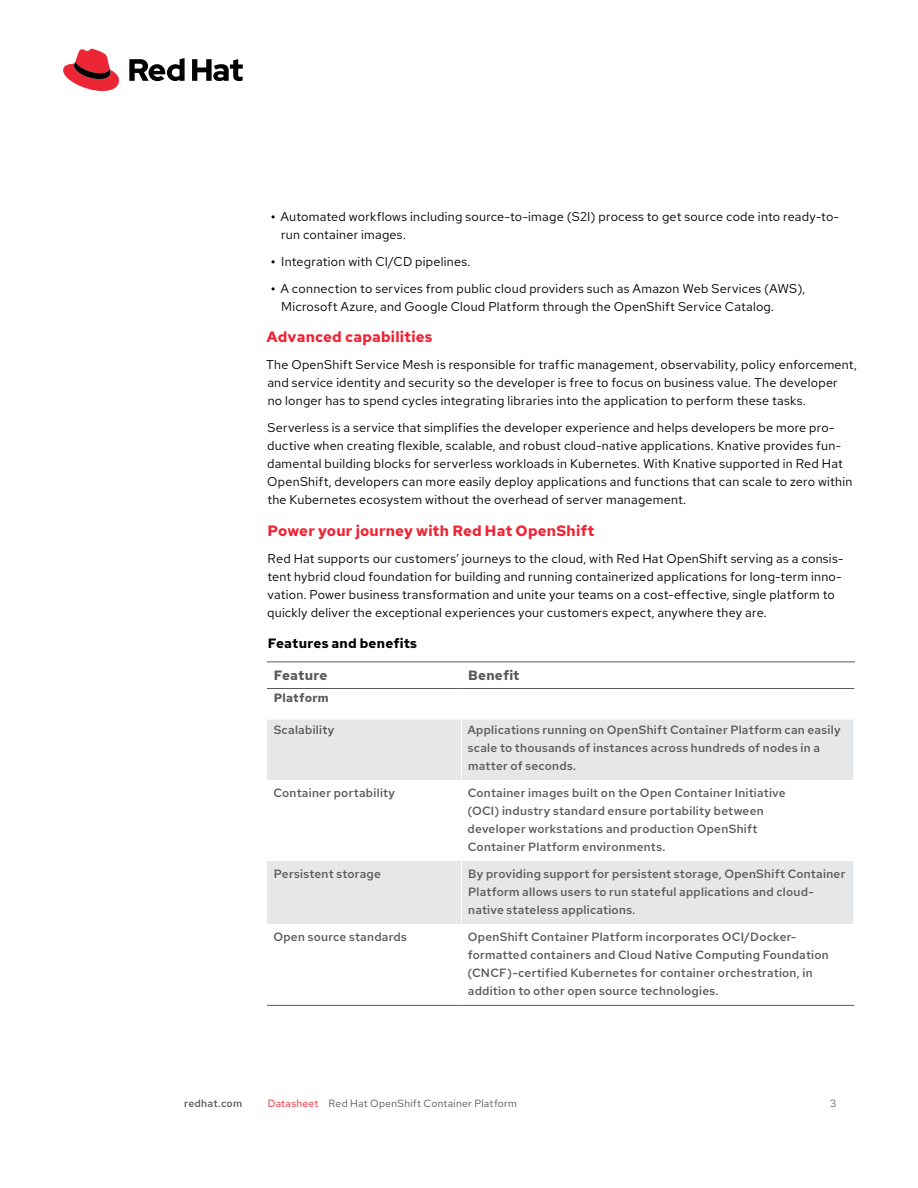
<style>
.page{position:relative;width:918px;height:1188px;background:#fff}
.page>*{position:absolute;margin:0;border:0;box-sizing:border-box;transform-origin:0 0}
.t1{font:700 15px "Red Hat Text";letter-spacing:.01em;color:#ee2435}
.t2{font:700 13.5px "Red Hat Text";letter-spacing:.015em;color:#000}
.t3{font:700 13.5px "Red Hat Text";letter-spacing:.01em;color:#58595b}
.t4{font:12.75px/18px "Red Hat Text";letter-spacing:.015em;color:#000}
.t5{font:500 12px/18px "Red Hat Text";letter-spacing:.02em;color:#58595b}
.t6{font:700 12px "Red Hat Text";letter-spacing:.015em;color:#58595b}
.t7{font:10.5px "Red Hat Text";letter-spacing:.025em;color:#58595b}
.t8{font:500 10.5px "Red Hat Text";letter-spacing:.025em;color:#58595b}
.s1{font-weight:700}
.s2{color:#ee2435}
</style>
<div class="page">
<hr style="left:267px;top:662px;width:588px;height:1px;background:#58595b">
<svg style="left:267px;top:720px;width:586px;height:204px;fill:#e6e7e8"></svg>
<hr style="left:267px;top:688px;width:194px;height:1px;background:#58595b">
<hr style="left:461px;top:688px;width:393px;height:1px;background:#58595b">
<hr style="left:267px;top:1005px;width:194px;height:1px;background:#58595b">
<hr style="left:461px;top:1005px;width:393px;height:1px;background:#58595b">
<hr style="left:461px;top:720px;width:1px;height:60px;background:#fff">
<hr style="left:461px;top:780px;width:1px;height:81px;background:#fff">
<hr style="left:461px;top:861px;width:1px;height:63px;background:#fff">
<svg style="left:63px;top:49px;width:56px;height:42px"></svg>
<svg style="left:129px;top:58px;width:114px;height:23px"></svg>
<p class="t4" style="left:281px;top:207px;width:560px;text-indent:-10px"><span class="s1">•</span> Automated workflows including source-to-image (S2I) process to get source code into ready-to&shy;run container images.</p>
<p class="t4" style="left:271px;top:252px;width:201px"><span class="s1">•</span> Integration with CI/CD pipelines.</p>
<p class="t4" style="left:281px;top:279px;width:526px;text-indent:-10px"><span class="s1">•</span> A connection to services from public cloud providers such as Amazon Web Services (AWS),<br>Microsoft Azure, and Google Cloud Platform through the OpenShift Service Catalog.</p>
<p class="t1" style="left:267px;top:327px;width:168px">Advanced capabilities</p>
<p class="t4" style="left:266px;top:355px;width:592px">The OpenShift Service Mesh is responsible for traffic management, observability, policy enforcement, and service identity and security so the developer is free to focus on business value. The developer<br>no longer has to spend cycles integrating libraries into the application to perform these tasks.</p>
<p class="t4" style="left:267px;top:418px;width:587px">Serverless is a service that simplifies the developer experience and helps developers be more pro&shy;ductive when creating flexible, scalable, and robust cloud-native applications. Knative provides fun&shy;damental building blocks for serverless workloads in Kubernetes. With Knative supported in Red Hat OpenShift, developers can more easily deploy applications and functions that can scale to zero within the Kubernetes ecosystem without the overhead of server management.</p>
<p class="t1" style="left:268px;top:520px;width:328px">Power your journey with Red Hat OpenShift</p>
<p class="t4" style="left:267px;top:549px;width:578px">Red Hat supports our customers’ journeys to the cloud, with Red Hat OpenShift serving as a consis&shy;tent hybrid cloud foundation for building and running containerized applications for long-term inno&shy;vation. Power business transformation and unite your teams on a cost-effective, single platform to quickly deliver the exceptional experiences your customers expect, anywhere they are.</p>
<p class="t2" style="left:268px;top:634px;width:151px">Features and benefits</p>
<p class="t3" style="left:274px;top:666px;width:55px">Feature</p>
<p class="t3" style="left:468px;top:666px;width:53px">Benefit</p>
<p class="t6" style="left:274px;top:690px;width:56px">Platform</p>
<p class="t5" style="left:274px;top:720px;width:62px">Scalability</p>
<p class="t5" style="left:467px;top:720px;width:375px">Applications running on OpenShift Container Platform can easily scale to thousands of instances across hundreds of nodes in a matter of seconds.</p>
<p class="t5" style="left:273px;top:783px;width:123px">Container portability</p>
<p class="t5" style="left:468px;top:783px;width:320px">Container images built on the Open Container Initiative (OCI) industry standard ensure portability between developer workstations and production OpenShift Container Platform environments.</p>
<p class="t5" style="left:274px;top:864px;width:109px">Persistent storage</p>
<p class="t5" style="left:468px;top:864px;width:379px">By providing support for persistent storage, OpenShift Container<br>Platform allows users to run stateful applications and cloud&shy;native stateless applications.</p>
<p class="t5" style="left:273px;top:927px;width:135px">Open source standards</p>
<p class="t5" style="left:468px;top:927px;width:363px">OpenShift Container Platform incorporates OCI/Docker&shy;formatted containers and Cloud Native Computing Foundation (CNCF)-certified Kubernetes for container orchestration, in addition to other open source technologies.</p>
<p class="t8" style="left:184px;top:1096px;width:60px">redhat.com</p>
<p class="t7" style="left:268px;top:1096px;width:251px"><span class="s2">Datasheet</span> Red Hat OpenShift Container Platform</p>
<p class="t7" style="left:830px;top:1096px;width:8px">3</p>
</div>
